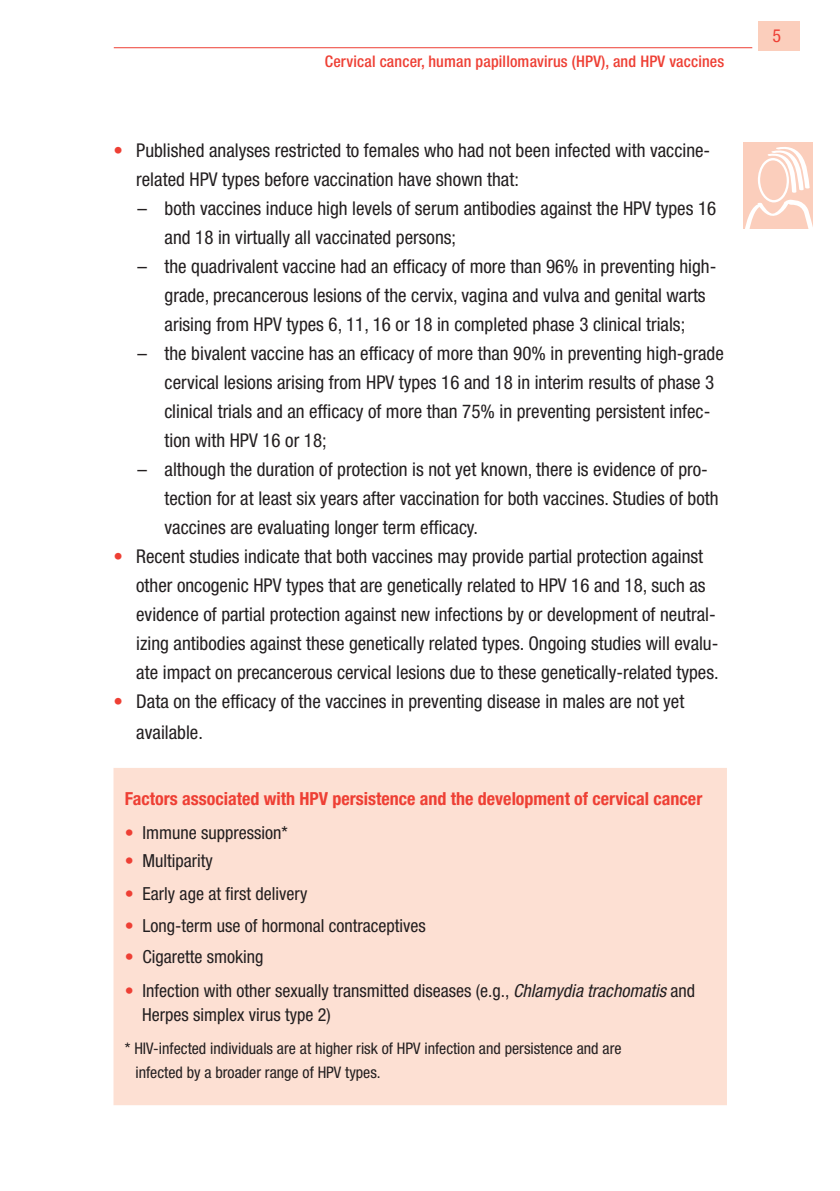
<style>
.page{position:relative;width:840px;height:1191px;background:#fff}
.page>*{position:absolute;margin:0;border:0;box-sizing:border-box;transform-origin:0 0}
.text_indent_2{font:condensed 19px/29px "Helvetica Neue";color:#231f20}
.text_indent_1{font:condensed 19px/29px "Helvetica Neue";color:#231f20}
.text_indent_1-2{font:condensed 18px "Helvetica Neue";color:#231f20}
.text_Bold{font:700 condensed 18px "Helvetica Neue";color:#ee3f34}
.t1{font:condensed 18px "Helvetica Neue";color:#ee3f34}
.t2{font:condensed 16px "Helvetica Neue";color:#231f20}
.t3{font:500 condensed 16px "Helvetica Neue";letter-spacing:.01em;color:#ee3f34}
.s1{color:#ee3f34}
.s2{font-style:italic}
</style>
<div class="page">
<div style="left:743px;top:142px;width:69px;height:87px;background:#fbcebc"></div>
<svg style="left:745px;top:145px;width:68px;height:84px"></svg>
<div style="left:757px;top:22px;width:42px;height:29px;background:#fbcebc"></div>
<hr style="left:114px;top:47px;width:637px;height:1px;background:#ee3f34">
<div style="left:113px;top:768px;width:613px;height:337px;background:#fde0d3"></div>
<p class="t3" style="left:325px;top:52px;width:400px">Cervical cancer, human papillomavirus (HPV), and HPV vaccines</p>
<p class="text_indent_1" style="left:136px;top:135px;width:575px;text-indent:-23px"><span class="s1">•</span> Published analyses restricted to females who had not been infected with vaccine&shy;related HPV types before vaccination have shown that:</p>
<p class="text_indent_2" style="left:164px;top:193px;width:553px;text-indent:-27px">– both vaccines induce high levels of serum antibodies against the HPV types 16 and 18 in virtually all vaccinated persons;</p>
<p class="text_indent_2" style="left:164px;top:251px;width:553px;text-indent:-27px">– the quadrivalent vaccine had an efficacy of more than 96% in preventing high&shy;grade, precancerous lesions of the cervix, vagina and vulva and genital warts arising from HPV types 6, 11, 16 or 18 in completed phase 3 clinical trials;</p>
<p class="text_indent_2" style="left:164px;top:338px;width:560px;text-indent:-27px">– the bivalent vaccine has an efficacy of more than 90% in preventing high-grade cervical lesions arising from HPV types 16 and 18 in interim results of phase 3 clinical trials and an efficacy of more than 75% in preventing persistent infec&shy;tion with HPV 16 or 18;</p>
<p class="text_indent_2" style="left:164px;top:454px;width:555px;text-indent:-27px">– although the duration of protection is not yet known, there is evidence of pro&shy;tection for at least six years after vaccination for both vaccines. Studies of both vaccines are evaluating longer term efficacy.</p>
<p class="text_indent_1" style="left:136px;top:541px;width:583px;text-indent:-23px"><span class="s1">•</span> Recent studies indicate that both vaccines may provide partial protection against other oncogenic HPV types that are genetically related to HPV 16 and 18, such as evidence of partial protection against new infections by or development of neutral&shy;izing antibodies against these genetically related types. Ongoing studies will evalu&shy;ate impact on precancerous cervical lesions due to these genetically-related types.</p>
<p class="text_indent_1" style="left:136px;top:685px;width:549px;line-height:31px;text-indent:-23px"><span class="s1">•</span> Data on the efficacy of the vaccines in preventing disease in males are not yet available.</p>
<p class="text_Bold" style="left:125px;top:787px;width:578px">Factors associated with HPV persistence and the development of cervical cancer</p>
<p class="text_indent_1-2" style="left:125px;top:822px;width:164px"><span class="s1">•</span> Immune suppression*</p>
<p class="text_indent_1-2" style="left:125px;top:850px;width:89px"><span class="s1">•</span> Multiparity</p>
<p class="text_indent_1-2" style="left:125px;top:883px;width:184px"><span class="s1">•</span> Early age at first delivery</p>
<p class="text_indent_1-2" style="left:125px;top:914px;width:302px"><span class="s1">•</span> Long-term use of hormonal contraceptives</p>
<p class="text_indent_1-2" style="left:125px;top:945px;width:140px"><span class="s1">•</span> Cigarette smoking</p>
<p class="text_indent_1-2" style="left:125px;top:980px;width:571px"><span class="s1">•</span> Infection with other sexually transmitted diseases (e.g., <span class="s2">Chlamydia trachomatis</span> and</p>
<p class="text_indent_1-2" style="left:142px;top:1004px;width:190px">Herpes simplex virus type 2)</p>
<p class="t2" style="left:125px;top:1039px;width:498px">* HIV-infected individuals are at higher risk of HPV infection and persistence and are</p>
<p class="t2" style="left:135px;top:1063px;width:247px">infected by a broader range of HPV types.</p>
<p class="t1" style="left:772px;top:26px;width:10px">5</p>
</div>
